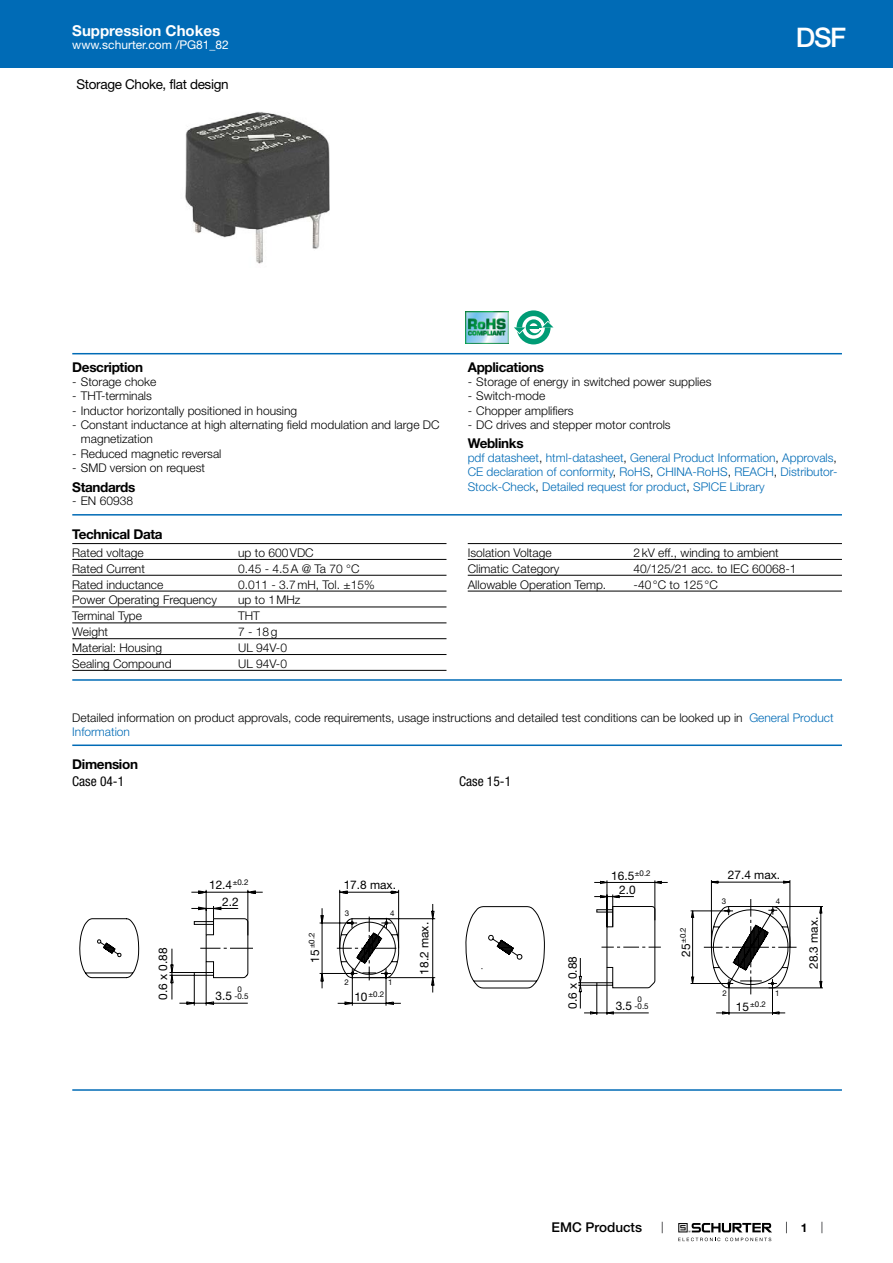
<style>
.page{position:relative;width:893px;height:1263px;background:#fff}
.page>*{position:absolute;margin:0;border:0;box-sizing:border-box;transform-origin:0 0}
.t1{font:500 27px "Helvetica Neue LT";color:#fff}
.t2{font:700 15px "Helvetica Neue LT";color:#fff}
.t3{font:700 13.5px "Helvetica Neue LT";letter-spacing:-.025em;color:#000}
.t4{font:13.5px "Helvetica Neue LT";letter-spacing:-.025em;color:#000}
.t5{font:condensed 13.5px "Helvetica Neue LT";color:#000}
.t6{font:500 13.5px "Helvetica Neue LT";color:#000}
.t7{font:300 12px/14.4px "Helvetica Neue LT";color:#000}
.t8{font:300 12px/14.4px "Helvetica Neue LT";color:#006bb6;text-align:justify}
.t9{font:12px "Helvetica Neue LT";color:#fff}
.t10{font:700 12px "Helvetica Neue LT";color:#000}
.t11{font:11.85px "Helvetica Neue LT";color:#000}
.t12{font:7.95px/6.9px "Helvetica Neue LT";color:#000;text-align:center}
.s1{color:#000}
.s2{color:#006bb6}
</style>
<div class="page">
<svg style="left:678px;top:1223px;width:94px;height:18px"></svg>
<div style="left:0;top:0;width:893px;height:68px;background:#006bb6"></div>
<img style="left:185px;top:112px;width:145px;height:152px">
<img style="left:466px;top:312px;width:42px;height:31px">
<div style="left:517px;top:310px;width:34px;height:34px;background:#009c75;border-radius:50%"></div>
<svg style="left:522px;top:316px;width:23px;height:23px"></svg>
<svg style="left:526px;top:319px;width:16px;height:16px"></svg>
<svg style="left:514px;top:320px;width:40px;height:14px"></svg>
<hr style="left:72px;top:353px;width:770px;height:1px;background:#006bb6">
<hr style="left:72px;top:514px;width:770px;height:2px;background:#006bb6">
<hr style="left:72px;top:543px;width:374px;height:1px;background:#000">
<hr style="left:72px;top:559px;width:374px;height:1px;background:#000">
<hr style="left:72px;top:575px;width:374px;height:1px;background:#000">
<hr style="left:72px;top:591px;width:374px;height:1px;background:#000">
<hr style="left:72px;top:607px;width:374px;height:1px;background:#000">
<hr style="left:72px;top:622px;width:374px;height:1px;background:#000">
<hr style="left:72px;top:638px;width:374px;height:1px;background:#000">
<hr style="left:72px;top:654px;width:374px;height:1px;background:#000">
<hr style="left:72px;top:670px;width:374px;height:1px;background:#000">
<hr style="left:468px;top:543px;width:374px;height:1px;background:#000">
<hr style="left:468px;top:559px;width:374px;height:1px;background:#000">
<hr style="left:468px;top:575px;width:374px;height:1px;background:#000">
<hr style="left:468px;top:591px;width:374px;height:1px;background:#000">
<hr style="left:72px;top:679px;width:770px;height:2px;background:#006bb6">
<hr style="left:72px;top:744px;width:770px;height:2px;background:#006bb6">
<svg style="left:170px;top:889px;width:266px;height:117px"></svg>
<svg style="left:79px;top:918px;width:320px;height:65px"></svg>
<svg style="left:578px;top:880px;width:245px;height:135px"></svg>
<svg style="left:465px;top:905px;width:326px;height:84px"></svg>
<hr style="left:72px;top:1089px;width:770px;height:2px;background:#006bb6">
<p class="t2" style="left:72px;top:21px;width:149px">Suppression Chokes</p>
<p class="t9" style="left:72px;top:38px;width:158px">www.schurter.com /PG81_82</p>
<p class="t4" style="left:77px;top:76px;width:154px">Storage Choke, flat design</p>
<h1 class="t1" style="left:796px;top:21px;width:52px">DSF</h1>
<p class="t3" style="left:72px;top:359px;width:72px">Description</p>
<p class="t7" style="left:72px;top:374px;width:86px">- Storage choke</p>
<p class="t7" style="left:72px;top:388px;width:81px">- THT-terminals</p>
<p class="t7" style="left:72px;top:403px;width:226px">- Inductor horizontally positioned in housing</p>
<p class="t7" style="left:81px;top:417px;width:360px;text-indent:-9px">- Constant inductance at high alternating field modulation and large DC magnetization</p>
<p class="t7" style="left:72px;top:446px;width:151px">- Reduced magnetic reversal</p>
<p class="t7" style="left:72px;top:460px;width:134px">- SMD version on request</p>
<p class="t3" style="left:72px;top:478px;width:65px">Standards</p>
<p class="t7" style="left:72px;top:493px;width:62px">- EN 60938</p>
<p class="t3" style="left:72px;top:526px;width:92px">Technical Data</p>
<p class="t7" style="left:72px;top:545px;width:73px">Rated voltage</p>
<p class="t7" style="left:238px;top:545px;width:77px">up to 600VDC</p>
<p class="t7" style="left:72px;top:561px;width:74px">Rated Current</p>
<p class="t7" style="left:238px;top:561px;width:123px">0.45 - 4.5A @ Ta 70 °C</p>
<p class="t7" style="left:72px;top:577px;width:93px">Rated inductance</p>
<p class="t7" style="left:238px;top:577px;width:138px">0.011 - 3.7mH, Tol. ±15%</p>
<p class="t7" style="left:72px;top:593px;width:146px">Power Operating Frequency</p>
<p class="t7" style="left:238px;top:593px;width:64px">up to 1MHz</p>
<p class="t7" style="left:72px;top:608px;width:71px">Terminal Type</p>
<p class="t7" style="left:238px;top:608px;width:23px">THT</p>
<p class="t7" style="left:72px;top:624px;width:37px">Weight</p>
<p class="t7" style="left:238px;top:624px;width:41px">7-18g</p>
<p class="t7" style="left:72px;top:640px;width:91px">Material: Housing</p>
<p class="t7" style="left:238px;top:640px;width:50px">UL 94V-0</p>
<p class="t7" style="left:72px;top:656px;width:101px">Sealing Compound</p>
<p class="t7" style="left:238px;top:656px;width:50px">UL 94V-0</p>
<p class="t3" style="left:468px;top:359px;width:78px">Applications</p>
<p class="t7" style="left:468px;top:374px;width:245px">- Storage of energy in switched power supplies</p>
<p class="t7" style="left:468px;top:389px;width:79px">- Switch-mode</p>
<p class="t7" style="left:468px;top:403px;width:107px">- Chopper amplifiers</p>
<p class="t7" style="left:468px;top:417px;width:204px">- DC drives and stepper motor controls</p>
<p class="t3" style="left:468px;top:435px;width:57px">Weblinks</p>
<p class="t8" style="left:468px;top:450px;width:371px">pdf datasheet<span class="s1">,</span> html-datasheet<span class="s1">,</span> General Product Information<span class="s1">,</span> Approvals<span class="s1">, </span>CE declaration of conformity<span class="s1">,</span> RoHS<span class="s1">,</span> CHINA-RoHS<span class="s1">,</span> REACH<span class="s1">,</span> Distributor-Stock-Check<span class="s1">,</span> Detailed request for product<span class="s1">,</span> SPICE Library</p>
<p class="t7" style="left:468px;top:545px;width:85px">Isolation Voltage</p>
<p class="t7" style="left:634px;top:545px;width:147px">2kV eff., winding to ambient</p>
<p class="t7" style="left:468px;top:561px;width:93px">Climatic Category</p>
<p class="t7" style="left:634px;top:561px;width:164px">40/125/21 acc. to IEC 60068-1</p>
<p class="t7" style="left:468px;top:577px;width:140px">Allowable Operation Temp.</p>
<p class="t7" style="left:634px;top:577px;width:86px">-40°C to 125°C</p>
<p class="t7" style="left:72px;top:710px;width:763px">Detailed information on product approvals, code requirements, usage instructions and detailed test conditions can be looked up in <span class="s2">General Product<br>Information</span></p>
<p class="t3" style="left:72px;top:756px;width:67px">Dimension</p>
<p class="t5" style="left:72px;top:774px;width:53px">Case 04-1</p>
<p class="t5" style="left:459px;top:774px;width:53px">Case 15-1</p>
<p class="t11" style="left:156px;top:1000px;width:54px;rotate:-90deg">0.6 x 0.88</p>
<p class="t11" style="left:209px;top:878px;width:41px">12.4<sup>±0.2</sup></p>
<p class="t11" style="left:222px;top:894px;width:18px">2.2</p>
<p class="t12" style="left:308px;top:948px;width:17px;rotate:-90deg">±0.2</p>
<p class="t11" style="left:308px;top:962px;width:15px;rotate:-90deg">15</p>
<p class="t11" style="left:344px;top:877px;width:54px">17.8 max.</p>
<p class="t12" style="left:345px;top:909px;width:6px">3</p>
<p class="t12" style="left:390px;top:909px;width:6px">4</p>
<p class="t12" style="left:344px;top:978px;width:6px">2</p>
<p class="t12" style="left:388px;top:978px;width:6px">1</p>
<p class="t12" style="left:234px;top:986px;width:16px">0 -0.5</p>
<p class="t11" style="left:216px;top:989px;width:18px">3.5</p>
<p class="t12" style="left:369px;top:991px;width:17px">±0.2</p>
<p class="t11" style="left:354px;top:990px;width:15px">10</p>
<p class="t11" style="left:417px;top:974px;width:54px;rotate:-90deg">18.2 max.</p>
<p class="t11" style="left:565px;top:1008px;width:54px;rotate:-90deg">0.6 x 0.88</p>
<p class="t11" style="left:611px;top:869px;width:41px">16.5<sup>±0.2</sup></p>
<p class="t11" style="left:619px;top:883px;width:18px">2.0</p>
<p class="t12" style="left:679px;top:943px;width:17px;rotate:-90deg">±0.2</p>
<p class="t11" style="left:679px;top:957px;width:15px;rotate:-90deg">25</p>
<p class="t11" style="left:728px;top:868px;width:54px">27.4 max.</p>
<p class="t12" style="left:722px;top:898px;width:6px">3</p>
<p class="t12" style="left:776px;top:898px;width:6px">4</p>
<p class="t12" style="left:722px;top:990px;width:6px">2</p>
<p class="t12" style="left:775px;top:990px;width:6px">1</p>
<p class="t12" style="left:635px;top:996px;width:16px">0 -0.5</p>
<p class="t11" style="left:616px;top:999px;width:18px">3.5</p>
<p class="t12" style="left:750px;top:1000px;width:17px">±0.2</p>
<p class="t11" style="left:736px;top:999px;width:15px">15</p>
<p class="t11" style="left:806px;top:969px;width:54px;rotate:-90deg">28.3 max.</p>
<p class="t6" style="left:552px;top:1219px;width:92px">EMC Products</p>
<p class="t10" style="left:801px;top:1220px;width:8px">1</p>
</div>
